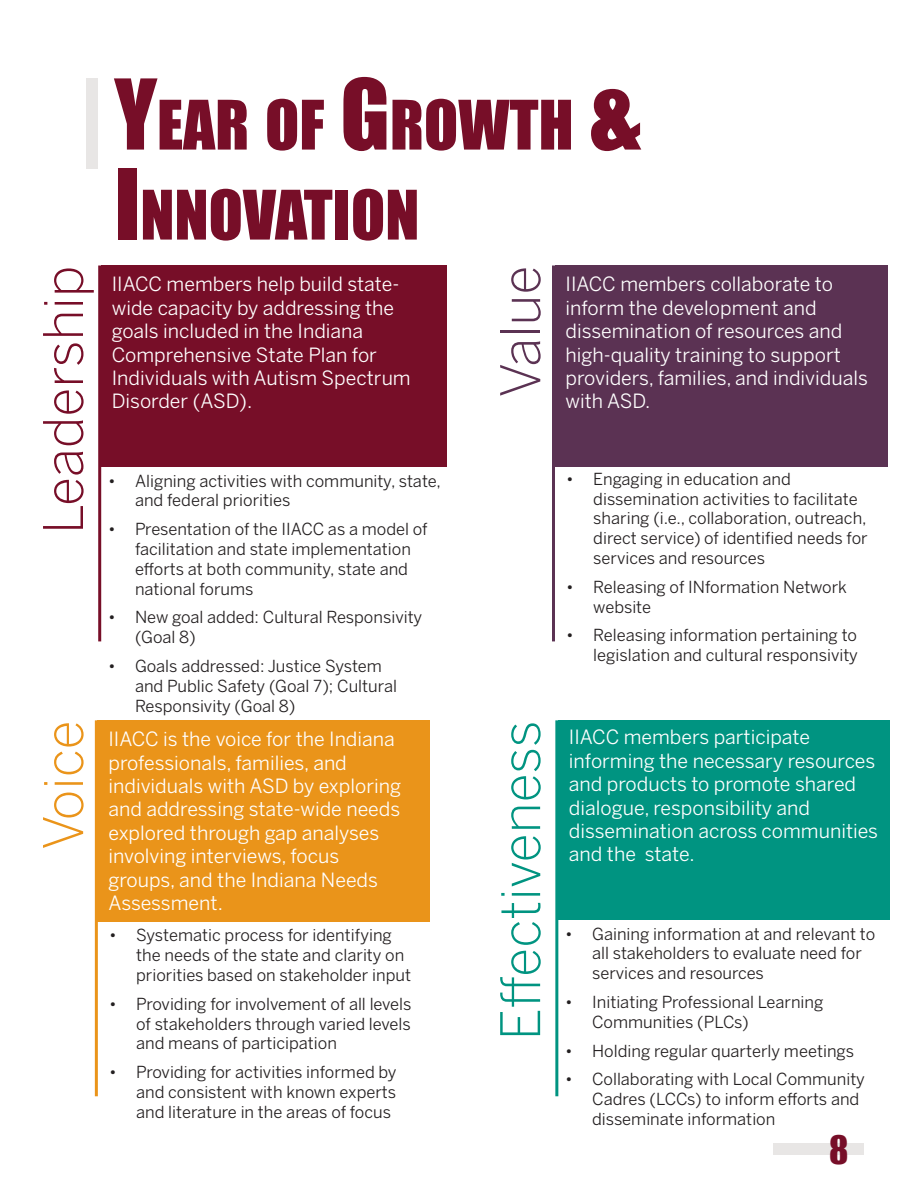
<style>
.page{position:relative;width:918px;height:1188px;background:#fff}
.page>*{position:absolute;margin:0;border:0;box-sizing:border-box;transform-origin:0 0}
.t1{font:63px/90px "Impact";color:#770e28}
.t2{font:300 54px "Benton Sans";color:#009481}
.t3{font:300 54px "Benton Sans";color:#770e28}
.t4{font:300 54px "Benton Sans";color:#5b3253}
.t5{font:300 54px "Benton Sans";color:#ea941a}
.t6{font:36px "Impact";color:#770e28}
.Main{font:19.5px/23.4px "Benton Sans";color:#fff}
.t7{font:16.5px/19.8px "Benton Sans";color:#231f20}
.s1{font-size:90px}
</style>
<div class="page">
<div style="left:773px;top:1143px;width:91px;height:12px;background:#e8e6e5"></div>
<hr style="left:552px;top:266px;width:3px;height:375px;background:#5b3253">
<div style="left:555px;top:266px;width:332px;height:201px;background:#5b3253"></div>
<hr style="left:555px;top:720px;width:3px;height:376px;background:#009481">
<div style="left:558px;top:720px;width:332px;height:200px;background:#009481"></div>
<hr style="left:98px;top:266px;width:3px;height:375px;background:#770e28">
<div style="left:101px;top:266px;width:346px;height:201px;background:#770e28"></div>
<hr style="left:95px;top:720px;width:3px;height:376px;background:#ea941a">
<div style="left:98px;top:720px;width:332px;height:202px;background:#ea941a"></div>
<div style="left:87px;top:78px;width:11px;height:91px;background:#e8e6e5"></div>
<p class="t1" style="left:114px;top:78px;width:528px"><span class="s1">Y</span>EAR OF <span class="s1">G</span>ROWTH <span class="s1">&amp;<br>I</span>NNOVATION</p>
<p class="t3" style="left:32px;top:534px;width:270px;rotate:-90deg">Leadership</p>
<p class="Main" style="left:112px;top:273px;width:300px">IIACC members help build state&shy;wide capacity by addressing the goals included in the Indiana<br>Comprehensive State Plan for<br>Individuals with Autism Spectrum<br>Disorder (ASD).</p>
<p class="t7" style="left:135px;top:471px;width:307px;text-indent:-27px">• Aligning activities with community, state, and federal priorities</p>
<p class="t7" style="left:135px;top:519px;width:294px;text-indent:-27px">• Presentation of the IIACC as a model of facilitation and state implementation efforts at both community, state and national forums</p>
<p class="t7" style="left:135px;top:607px;width:289px;text-indent:-27px">• New goal added: Cultural Responsivity (Goal 8)</p>
<p class="t7" style="left:135px;top:656px;width:264px;text-indent:-27px">• Goals addressed: Justice System and Public Safety (Goal 7); Cultural<br>Responsivity (Goal 8)</p>
<p class="t5" style="left:32px;top:850px;width:131px;rotate:-90deg">Voice</p>
<p class="Main" style="left:108px;top:727px;width:294px">IIACC is the voice for the Indiana professionals, families, and individuals with ASD by exploring and addressing state-wide needs explored through gap analyses involving interviews, focus groups, and the Indiana Needs<br>Assessment.</p>
<p class="t7" style="left:136px;top:926px;width:276px;text-indent:-27px">• Systematic process for identifying the needs of the state and clarity on priorities based on stakeholder input</p>
<p class="t7" style="left:136px;top:994px;width:277px;text-align:justify;text-indent:-27px">• Providing for involvement of all levels of stakeholders through varied levels and means of participation</p>
<p class="t7" style="left:136px;top:1062px;width:262px;text-align:justify;text-indent:-27px">• Providing for activities informed by and consistent with known experts and literature in the areas of focus</p>
<p class="t4" style="left:489px;top:398px;width:134px;rotate:-90deg">Value</p>
<p class="Main" style="left:566px;top:273px;width:304px">IIACC members collaborate to inform the development and dissemination of resources and high-quality training to support providers, families, and individuals with ASD.</p>
<p class="t7" style="left:593px;top:469px;width:276px;text-indent:-27px">• Engaging in education and dissemination activities to facilitate sharing (i.e., collaboration, outreach, direct service) of identified needs for services and resources</p>
<p class="t7" style="left:593px;top:577px;width:255px;text-indent:-27px">• Releasing of INformation Network website</p>
<p class="t7" style="left:566px;top:625px;width:293px;text-align:right">• Releasing information pertaining to legislation and cultural responsivity</p>
<p class="t2" style="left:489px;top:1040px;width:322px;rotate:-90deg">Effectiveness</p>
<p class="Main" style="left:569px;top:726px;width:311px">IIACC members participate informing the necessary resources and products to promote shared dialogue, responsibility and dissemination across communities and the state.</p>
<p class="t7" style="left:592px;top:924px;width:285px;text-indent:-27px">• Gaining information at and relevant to all stakeholders to evaluate need for services and resources</p>
<p class="t7" style="left:592px;top:992px;width:233px;text-indent:-27px">• Initiating Professional Learning<br>Communities (PLCs)</p>
<p class="t7" style="left:565px;top:1041px;width:290px">• Holding regular quarterly meetings</p>
<p class="t7" style="left:592px;top:1069px;width:274px;text-indent:-27px">• Collaborating with Local Community<br>Cadres (LCCs) to inform efforts and disseminate information</p>
<h3 class="t6" style="left:829px;top:1122px;width:21px">8</h3>
</div>
